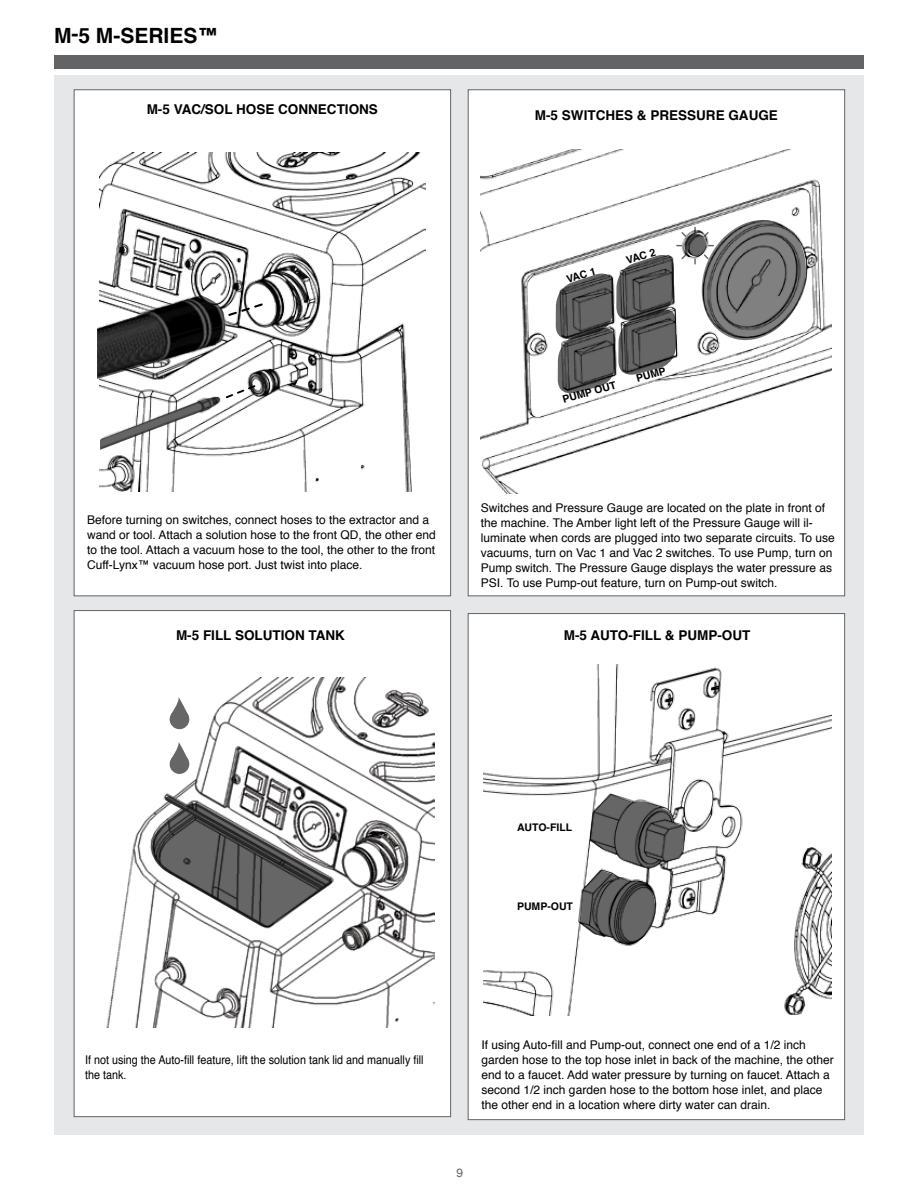
<style>
.page{position:relative;width:918px;height:1188px;background:#fff}
.page>*{position:absolute;margin:0;border:0;box-sizing:border-box;transform-origin:0 0}
.t1{font:700 21px "Helvetica";color:#000}
.t2{font:700 13.5px "Helvetica";color:#000}
.t3{font:12px/15px "Helvetica";color:#000}
.t4{font:12px/15px "Helvetica";color:#000;scale:.9 1}
.t5{font:12px "Helvetica";color:#636466}
.t6{font:700 10.5px "Helvetica";color:#000}
</style>
<div class="page">
<div style="left:54px;top:75px;width:810px;height:1060px;background:#e6e7e8"></div>
<div style="left:468px;top:90px;width:377px;height:506px;background:#fff;border:1px solid #636466"></div>
<img style="left:481px;top:150px;width:351px;height:344px">
<div style="left:74px;top:90px;width:377px;height:506px;background:#fff;border:1px solid #636466"></div>
<img style="left:100px;top:153px;width:325px;height:339px">
<img style="left:99px;top:285px;width:146px;height:10px">
<svg style="left:97px;top:295px;width:167px;height:169px"></svg>
<div style="left:127px;top:235px;width:8px;height:10px;background:#fff;border-radius:50%"></div>
<div style="left:124px;top:261px;width:8px;height:9px;background:#fff;border-radius:50%"></div>
<div style="left:74px;top:610px;width:377px;height:507px;background:#fff;border:1px solid #636466"></div>
<div style="left:468px;top:613px;width:377px;height:507px;background:#fff;border:1px solid #636466"></div>
<img style="left:483px;top:664px;width:348px;height:352px">
<svg style="left:580px;top:794px;width:106px;height:151px"></svg>
<div style="left:54px;top:55px;width:810px;height:13px;background:#636466"></div>
<img style="left:106px;top:677px;width:328px;height:350px">
<svg style="left:151px;top:796px;width:183px;height:133px"></svg>
<div style="left:170px;top:754px;width:19px;height:20px;background:#666;border-radius:50%"></div>
<svg style="left:171px;top:742px;width:18px;height:19px"></svg>
<div style="left:170px;top:710px;width:19px;height:19px;background:#666;border-radius:50%"></div>
<svg style="left:171px;top:697px;width:18px;height:20px"></svg>
<div style="left:238px;top:767px;width:8px;height:9px;background:#fff;border-radius:50%"></div>
<div style="left:234px;top:788px;width:8px;height:9px;background:#fff;border-radius:50%"></div>
<svg style="left:685px;top:234px;width:21px;height:22px"></svg>
<svg style="left:556px;top:245px;width:132px;height:152px"></svg>
<svg style="left:680px;top:231px;width:8px;height:7px"></svg>
<svg style="left:694px;top:212px;width:119px;height:136px"></svg>
<h1 class="t1" style="left:54px;top:18px;width:166px">M-5 M-SERIES™</h1>
<p class="t2" style="left:147px;top:98px;width:233px">M-5 VAC/SOL HOSE CONNECTIONS</p>
<p class="t2" style="left:535px;top:104px;width:245px">M-5 SWITCHES &amp; PRESSURE GAUGE</p>
<p class="t3" style="left:87px;top:513px;width:350px">Before turning on switches, connect hoses to the extractor and a wand or tool. Attach a solution hose to the front QD, the other end to the tool. Attach a vacuum hose to the tool, the other to the front Cuff-Lynx™ vacuum hose port. Just twist into place.</p>
<p class="t2" style="left:176px;top:625px;width:170px">M-5 FILL SOLUTION TANK</p>
<p class="t6" style="left:564px;top:271px;width:32px;rotate:-16deg">VAC 1</p>
<p class="t6" style="left:624px;top:252px;width:32px;rotate:-16deg">VAC 2</p>
<p class="t6" style="left:560px;top:392px;width:57px;rotate:-16deg">PUMP OUT</p>
<p class="t6" style="left:634px;top:370px;width:32px;rotate:-16deg">PUMP</p>
<p class="t3" style="left:481px;top:500px;width:355px">Switches and Pressure Gauge are located on the plate in front of the machine. The Amber light left of the Pressure Gauge will il&shy;luminate when cords are plugged into two separate circuits. To use vacuums, turn on Vac 1 and Vac 2 switches. To use Pump, turn on Pump switch. The Pressure Gauge displays the water pressure as PSI. To use Pump-out feature, turn on Pump-out switch.</p>
<p class="t2" style="left:564px;top:625px;width:188px">M-5 AUTO-FILL &amp; PUMP-OUT</p>
<p class="t6" style="left:517px;top:819px;width:57px">AUTO-FILL</p>
<p class="t6" style="left:517px;top:898px;width:57px">PUMP-OUT</p>
<p class="t4" style="left:85px;top:1053px;width:378px">If not using the Auto-fill feature, lift the solution tank lid and manually fill the tank.</p>
<p class="t3" style="left:482px;top:1038px;width:354px">If using Auto-fill and Pump-out, connect one end of a 1/2 inch garden hose to the top hose inlet in back of the machine, the other end to a faucet. Add water pressure by turning on faucet. Attach a second 1/2 inch garden hose to the bottom hose inlet, and place the other end in a location where dirty water can drain.</p>
<p class="t5" style="left:456px;top:1164px;width:8px">9</p>
</div>
